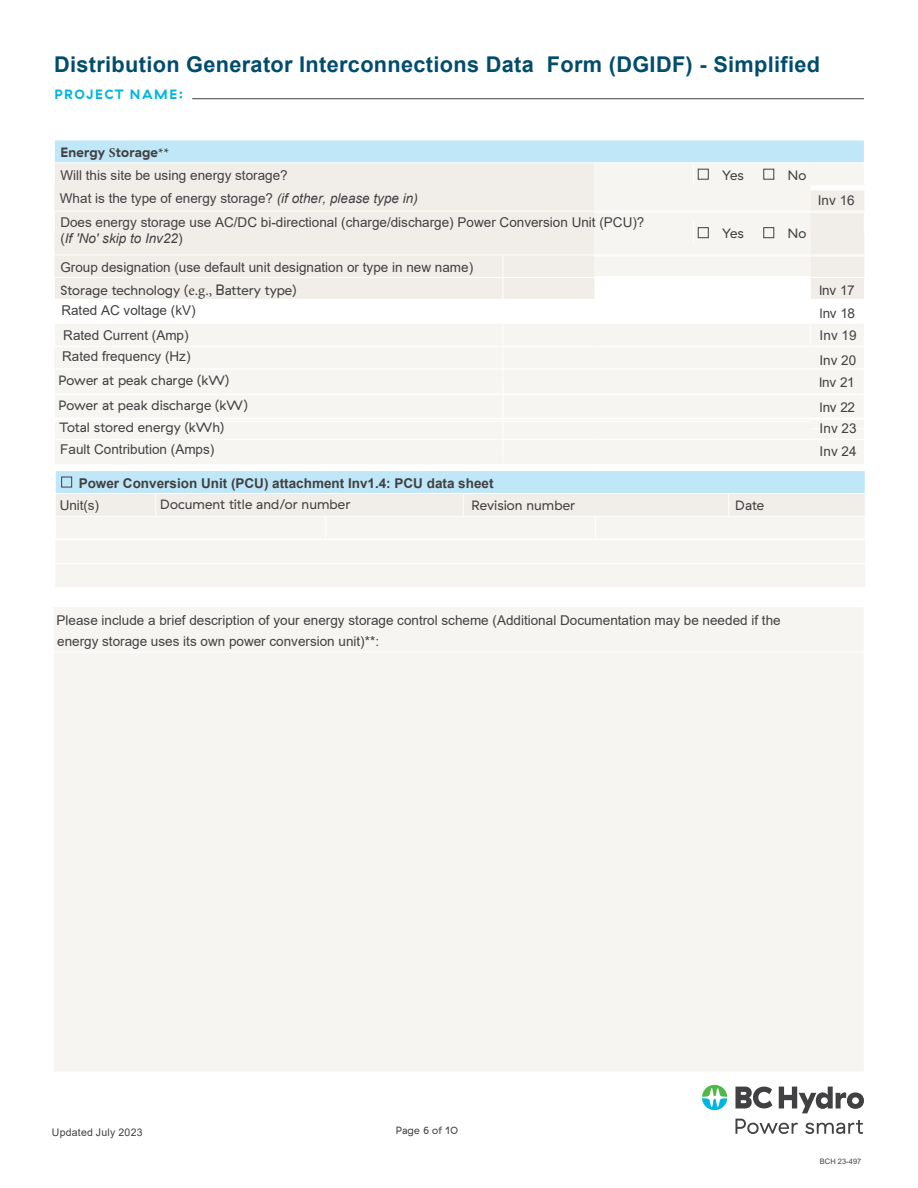
<style>
.page{position:relative;width:918px;height:1188px;background:#fff}
.page>*{position:absolute;margin:0;border:0;box-sizing:border-box;transform-origin:0 0}
.t1{font:700 21.75px "Arial";letter-spacing:.015em;color:#004c6c}
.t2{font:13.5px/22px "Arial";color:#414042}
.t3{font:13.5px/16.4px "Arial";color:#414042}
.t4{font:13.5px "GT Haptik";color:#414042}
.t5{font:700 13.5px "Arial";color:#414042}
.t6{font:700 13.5px "GT Haptik";letter-spacing:.01em;color:#414042}
.t7{font:700 13.5px "GT Haptik";letter-spacing:.11em;color:#00b5df}
.t8{font:10.5px "Arial";letter-spacing:.02em;color:#414042}
.t9{font:10.5px "GT Haptik";letter-spacing:.015em;color:#414042}
.t10{font:7.5px "Arial";letter-spacing:.005em;color:#414042}
.s1{font-style:inherit}
.s2{font-family:"Minion Pro"}
.s3{font-style:italic}
.s4{font-family:"Minion Pro";font-size:15px}
.s5{font-size:15px}
.s6{font-family:"GT Haptik"}
</style>
<div class="page">
<svg style="left:702px;top:1085px;width:25px;height:25px"></svg>
<svg style="left:735px;top:1087px;width:37px;height:21px"></svg>
<svg style="left:779px;top:1087px;width:85px;height:26px"></svg>
<svg style="left:735px;top:1119px;width:63px;height:15px"></svg>
<svg style="left:805px;top:1120px;width:58px;height:14px"></svg>
<div style="left:54px;top:140px;width:810px;height:23px;background:#bfe7f7"></div>
<svg style="left:54px;top:163px;width:810px;height:91px;fill:#f1ede9"></svg>
<svg style="left:693px;top:163px;width:1px;height:22px"></svg>
<svg style="left:54px;top:141px;width:1px;height:44px"></svg>
<hr style="left:54px;top:140px;width:540px;height:1px;background:#fff">
<hr style="left:594px;top:140px;width:216px;height:1px;background:#fff">
<hr style="left:810px;top:140px;width:55px;height:1px;background:#fff">
<hr style="left:54px;top:162px;width:540px;height:1px;background:#fff">
<hr style="left:594px;top:162px;width:216px;height:1px;background:#fff">
<hr style="left:810px;top:162px;width:55px;height:1px;background:#fff">
<div style="left:698px;top:169px;width:11px;height:11px;border:1px solid #414042"></div>
<div style="left:763px;top:169px;width:11px;height:11px;border:1px solid #414042"></div>
<hr style="left:192px;top:98px;width:672px;height:1px;background:#414042">
<div style="left:54px;top:607px;width:810px;height:464px;background:#f7f5f2"></div>
<hr style="left:54px;top:652px;width:540px;height:1px;background:#fff">
<hr style="left:594px;top:652px;width:216px;height:1px;background:#fff">
<hr style="left:810px;top:652px;width:55px;height:1px;background:#fff">
<svg style="left:54px;top:211px;width:810px;height:32px"></svg>
<hr style="left:594px;top:212px;width:216px;height:1px;background:#fff">
<hr style="left:810px;top:212px;width:55px;height:1px;background:#fff">
<div style="left:698px;top:227px;width:11px;height:11px;border:1px solid #414042"></div>
<div style="left:763px;top:227px;width:11px;height:11px;border:1px solid #414042"></div>
<svg style="left:54px;top:255px;width:811px;height:332px"></svg>
<h1 class="t1" style="left:54px;top:49px;width:767px"><span class="s1">Distribution Generator</span> Interconnections Data Form (DGIDF) - Simplified</h1>
<p class="t7" style="left:54px;top:86px;width:130px">PROJECT NAME:</p>
<p class="t6" style="left:60px;top:144px;width:110px">Energy <span class="s2">S</span>torage<span class="s2">**</span></p>
<p class="t3" style="left:60px;top:167px;width:229px">Will this site be using energy storage?</p>
<p class="t4" style="left:722px;top:167px;width:23px">Yes</p>
<p class="t4" style="left:788px;top:167px;width:20px">No</p>
<p class="t3" style="left:60px;top:190px;width:359px">What is the type of energy storage? <span class="s3">(if other, please type in)</span></p>
<p class="t3" style="left:60px;top:214px;width:586px">Does energy storage <span class="s1">use</span> AC/DC <span class="s1">bi-directional</span> (charge/discharge) Power Conversion <span class="s1">U</span>nit <span class="s1">(PCU)</span>? <span class="s1">(</span><span class="s3">If 'No' skip to Inv22</span><span class="s1">)</span></p>
<p class="t4" style="left:722px;top:226px;width:23px">Yes</p>
<p class="t4" style="left:788px;top:226px;width:20px">No</p>
<p class="t2" style="left:60px;top:256px;width:414px">Group designation (use default unit designation or type in new name)</p>
<p class="t4" style="left:60px;top:282px;width:238px">Storage technology (<span class="s4">e.g.,</span> <span class="s5">B</span>attery type)</p>
<p class="t2" style="left:61px;top:299px;width:136px">Rated AC voltage (kV)</p>
<p class="t2" style="left:63px;top:324px;width:127px">Rated Current (Amp)</p>
<p class="t2" style="left:818px;top:189px;width:38px">Inv 16</p>
<p class="t2" style="left:819px;top:279px;width:37px;line-height:22.8px"><span class="s6">I</span>nv 17<br><span class="s6">I</span>nv 18</p>
<p class="t2" style="left:819px;top:324px;width:39px">Inv 19</p>
<p class="t2" style="left:62px;top:346px;width:130px">Rated frequency (Hz)</p>
<p class="t2" style="left:819px;top:349px;width:39px;line-height:22.5px">Inv 20<br><span class="s6">I</span>nv 21</p>
<p class="t2" style="left:819px;top:396px;width:39px;text-align:justify"><span class="s6">I</span>nv 22<br>Inv 23<br>Inv 24</p>
<p class="t5" style="left:79px;top:474px;width:416px">Power Conversion Unit (PCU) attachment Inv1.4: PCU data sheet</p>
<p class="t4" style="left:160px;top:497px;width:192px">Document title and/or number</p>
<p class="t4" style="left:471px;top:498px;width:105px">Revision number</p>
<p class="t4" style="left:735px;top:498px;width:30px">Date</p>
<p class="t4" style="left:58px;top:373px;width:172px">Power at peak charge (kW)</p>
<p class="t4" style="left:58px;top:397px;width:191px">Power at peak discharge (kW)</p>
<p class="t4" style="left:59px;top:420px;width:166px">Total stored energy (kWh)</p>
<p class="t2" style="left:60px;top:438px;width:156px">Fault Contribution (Amps)</p>
<p class="t2" style="left:60px;top:494px;width:41px">Unit(s)</p>
<p class="t2" style="left:57px;top:609px;width:726px;line-height:21px">Please include a brief description of your energy storage control scheme (Additional Documentation may be needed if the energy storage uses its own power conversion unit)<span class="s1">**</span>:</p>
<p class="t8" style="left:52px;top:1125px;width:92px">Updated July 2023</p>
<p class="t9" style="left:396px;top:1124px;width:64px">Page 6 of 10</p>
<p class="t10" style="left:820px;top:1157px;width:43px">BCH 23-497</p>
</div>
